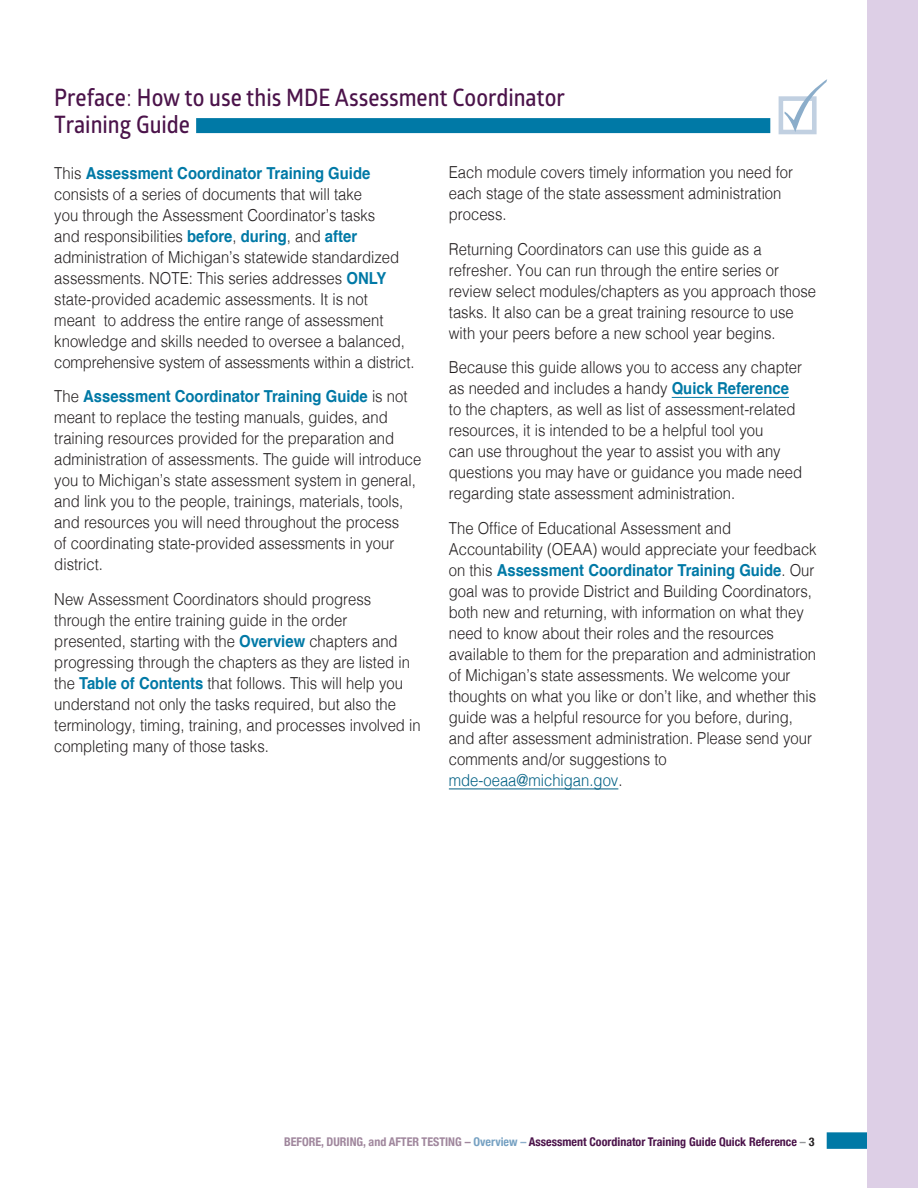
<style>
.page{position:relative;width:918px;height:1188px;background:#fff}
.page>*{position:absolute;margin:0;border:0;box-sizing:border-box;transform-origin:0 0}
.subhead1{font:24px/27px "Glober Semi Bold Free";color:#4b134a;scale:.9 1}
.text1{font:300 16.5px/21px "Helvetica";color:#231f20;scale:.9 1}
.t1{font:700 condensed 12px "Helvetica Neue";color:#4b134a}
.s1{font-family:"Helvetica";font-weight:300}
.s2{font-weight:700;color:#0079a6}
.s3{color:#006084}
.s4{color:#a0879d}
.s5{color:#76a1c2}
.s6{color:#8badca}
.s7{color:#939598}
.s8{color:#231f20}
</style>
<div class="page">
<div style="left:827px;top:1132px;width:51px;height:17px;background:#0079a6"></div>
<div style="left:867px;top:0;width:51px;height:1188px;background:#ddcfe6"></div>
<hr style="left:672px;top:397px;width:117px;height:1px;background:#0079a6">
<hr style="left:449px;top:789px;width:169px;height:1px;background:#006084">
<svg style="left:779px;top:96px;width:38px;height:38px"></svg>
<svg style="left:784px;top:79px;width:43px;height:53px"></svg>
<div style="left:196px;top:118px;width:574px;height:15px;background:#0079a6"></div>
<p class="subhead1" style="left:54px;top:83px;width:569px">Preface<span class="s1">:</span> How to use this MDE Assessment Coordinator<br>Training Guide</p>
<p class="text1" style="left:54px;top:161px;width:402px">This <span class="s2">Assessment Coordinator Training Guide </span>consists of a series of documents that will take<br>you through the Assessment Coordinator’s tasks<br>and responsibilities <span class="s2">before</span>, <span class="s2">during</span>, and <span class="s2">after </span>administration of Michigan’s statewide standardized assessments. NOTE: This series addresses <span class="s2">ONLY </span>state-provided academic assessments. It is not<br>meant to address the entire range of assessment knowledge and skills needed to oversee a balanced, comprehensive system of assessments within a district.</p>
<p class="text1" style="left:54px;top:385px;width:409px">The <span class="s2">Assessment Coordinator Training Guide</span> is not meant to replace the testing manuals, guides, and training resources provided for the preparation and administration of assessments. The guide will introduce you to Michigan’s state assessment system in general, and link you to the people, trainings, materials, tools, and resources you will need throughout the process<br>of coordinating state‑provided assessments in your district.</p>
<p class="text1" style="left:54px;top:587px;width:409px">New Assessment Coordinators should progress through the entire training guide in the order presented, starting with the <span class="s2">Overview</span> chapters and progressing through the chapters as they are listed in the <span class="s2">Table of Contents</span> that follows. This will help you understand not only the tasks required, but also the terminology, timing, training, and processes involved in completing many of those tasks.</p>
<p class="text1" style="left:449px;top:161px;width:384px">Each module covers timely information you need for each stage of the state assessment administration process.</p>
<p class="text1" style="left:449px;top:237px;width:410px">Returning Coordinators can use this guide as a refresher. You can run through the entire series or review select modules/chapters as you approach those tasks. It also can be a great training resource to use with your peers before a new school year begins.</p>
<p class="text1" style="left:449px;top:356px;width:394px">Because this guide allows you to access any chapter as needed and includes a handy <span class="s2">Quick Reference </span>to the chapters, as well as list of assessment-related resources, it is intended to be a helpful tool you<br>can use throughout the year to assist you with any questions you may have or guidance you made need regarding state assessment administration.</p>
<p class="text1" style="left:449px;top:516px;width:410px">The Office of Educational Assessment and Accountability (OEAA) would appreciate your feedback on this <span class="s2">Assessment Coordinator Training Guide</span>. Our goal was to provide District and Building Coordinators, both new and returning, with information on what they need to know about their roles and the resources available to them for the preparation and administration of Michigan’s state assessments. We welcome your thoughts on what you like or don’t like, and whether this guide was a helpful resource for you before, during, and after assessment administration. Please send your comments and/or suggestions to <span class="s3">mde-oeaa@michigan.gov</span>.</p>
<p class="t1" style="left:284px;top:1132px;width:532px"><span class="s4">BEFORE, DURING, and AFTER TESTING –</span> <span class="s5">Overview</span> <span class="s6">–</span> Assessment Coordinator Training Guide Quick Reference <span class="s7">–</span> <span class="s8">3</span></p>
</div>
